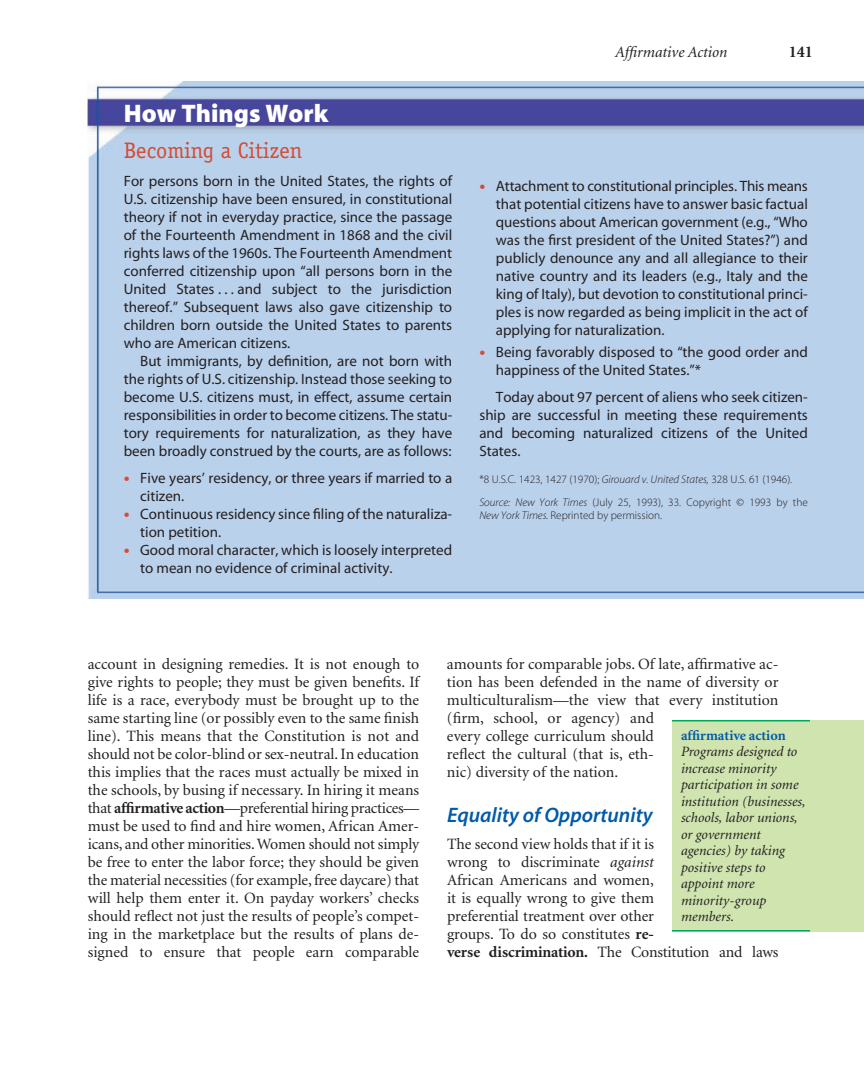
<style>
.page{position:relative;width:864px;height:1080px;background:#fff}
.page>*{position:absolute;margin:0;border:0;box-sizing:border-box;transform-origin:0 0}
.t1{font:25.5px "Myriad Blk";color:#fff}
.t2{font:22.5px "Officina Serif";color:#d34c34}
.t3{font:21px "Myriad Sem Itl";color:#015aaa}
.t4{font:700 16.5px "Minion";color:#231f20}
.t5{font:15.75px/18px "Minion";color:#231f20}
.t6{font:italic 15.75px "Minion";color:#231f20}
.t7{font:15px/18px "Myriad Reg";color:#231f20}
.t8{font:italic 14.25px/16.5px "Minion";color:#231f20}
.t9{font:11.25px/22.5px "Myriad Lig";color:#231f20}
.s1{font-size:21px;color:#d34c34}
.s2{font-family:"Myriad Lig Itl"}
.s3{font-weight:700}
.s4{font-weight:700;font-style:normal;color:#015aaa}
.s5{font-style:italic}
</style>
<div class="page">
<div style="left:672px;top:720px;width:192px;height:212px;background:#cfe4ae"></div>
<hr style="left:672px;top:720px;width:138px;height:2px;background:#00ab5b">
<hr style="left:672px;top:930px;width:138px;height:2px;background:#00ab5b">
<img style="left:88px;top:81px;width:776px;height:518px">
<p class="t1" style="left:124px;top:104px;width:206px">How Things Work</p>
<p class="t2" style="left:124px;top:142px;width:180px">Becoming a Citizen</p>
<p class="t7" style="left:124px;top:173px;width:330px">For persons born in the United States, the rights of</p>
<p class="t7" style="left:124px;top:191px;width:330px">U.S. citizenship have been ensured, in constitutional</p>
<p class="t7" style="left:124px;top:209px;width:330px">theory if not in everyday practice, since the passage</p>
<p class="t7" style="left:124px;top:227px;width:330px">of the Fourteenth Amendment in 1868 and the civil</p>
<p class="t7" style="left:124px;top:245px;width:330px">rights laws of the 1960s. The Fourteenth Amendment</p>
<p class="t7" style="left:124px;top:263px;width:330px">conferred citizenship upon “all persons born in the</p>
<p class="t7" style="left:124px;top:281px;width:330px">United States . . . and subject to the jurisdiction</p>
<p class="t7" style="left:124px;top:299px;width:330px">thereof.” Subsequent laws also gave citizenship to</p>
<p class="t7" style="left:124px;top:317px;width:330px">children born outside the United States to parents</p>
<p class="t7" style="left:124px;top:335px;width:168px">who are American citizens.</p>
<p class="t7" style="left:140px;top:353px;width:313px">But immigrants, by definition, are not born with</p>
<p class="t7" style="left:124px;top:371px;width:330px">the rights of U.S. citizenship. Instead those seeking to</p>
<p class="t7" style="left:124px;top:389px;width:330px">become U.S. citizens must, in effect, assume certain</p>
<p class="t7" style="left:124px;top:407px;width:330px">responsibilities in order to become citizens. The statu-</p>
<p class="t7" style="left:124px;top:425px;width:330px">tory requirements for naturalization, as they have</p>
<p class="t7" style="left:124px;top:443px;width:329px">been broadly construed by the courts, are as follows:</p>
<p class="t7" style="left:140px;top:470px;width:314px;text-indent:-16px"><span class="s1">•</span> Five years’ residency, or three years if married to a citizen.</p>
<p class="t7" style="left:140px;top:506px;width:314px;text-indent:-16px"><span class="s1">•</span> Continuous residency since filing of the naturaliza&shy;tion petition.</p>
<p class="t7" style="left:140px;top:542px;width:313px;text-indent:-16px"><span class="s1">•</span> Good moral character, which is loosely interpreted to mean no evidence of criminal activity.</p>
<p class="t6" style="left:615px;top:46px;width:114px">Affirmative Action</p>
<p class="t4" style="left:789px;top:45px;width:26px">141</p>
<p class="t7" style="left:496px;top:178px;width:314px;text-align:justify;text-indent:-16px"><span class="s1">•</span> Attachment to constitutional principles. This means that potential citizens have to answer basic factual questions about American government (e.g., “Who was the first president of the United States?”) and publicly denounce any and all allegiance to their native country and its leaders (e.g., Italy and the king of Italy), but devotion to constitutional princi&shy;ples is now regarded as being implicit in the act of applying for naturalization.</p>
<p class="t7" style="left:496px;top:344px;width:314px;text-indent:-16px"><span class="s1">•</span> Being favorably disposed to “the good order and happiness of the United States.”*</p>
<p class="t7" style="left:479px;top:389px;width:330px;text-align:justify;text-indent:16px">Today about 97 percent of aliens who seek citizen&shy;ship are successful in meeting these requirements and becoming naturalized citizens of the United States.</p>
<p class="t9" style="left:479px;top:469px;width:330px">*8 U.S.C. 1423, 1427 (1970); <span class="s2">Girouard v. United States,</span> 328 U.S. 61 (1946).<br><span class="s2">Source: New York Times</span> (July 25, 1993), 33. Copyright © 1993 by the</p>
<p class="t9" style="left:479px;top:505px;width:184px"><span class="s2">New York Times.</span> Reprinted by permission.</p>
<p class="t5" style="left:88px;top:656px;width:333px;text-align:justify">account in designing remedies. It is not enough to give rights to people; they must be given benefits. If life is a race, everybody must be brought up to the same starting line (or possibly even to the same finish line). This means that the Constitution is not and should not be color-blind or sex-neutral. In education this implies that the races must actually be mixed in the schools, by busing if necessary. In hiring it means that <span class="s3">affirmative action</span>—preferential hiring practices— must be used to find and hire women, African Amer&shy;icans, and other minorities. Women should not simply be free to enter the labor force; they should be given the material necessities (for example, free daycare) that will help them enter it. On payday workers’ checks should reflect not just the results of people’s compet&shy;ing in the marketplace but the results of plans de&shy;signed to ensure that people earn comparable</p>
<p class="t5" style="left:447px;top:656px;width:333px">amounts for comparable jobs. Of late, affirmative ac&shy;tion has been defended in the name of diversity or multiculturalism—the view that every institution (firm, school, or agency) and<br>every college curriculum should<br>reflect the cultural (that is, eth-<br>nic) diversity of the nation.</p>
<p class="t8" style="left:681px;top:728px;width:126px"><span class="s4">affirmative action<br></span>Programs designed to increase minority participation in some institution (businesses, schools, labor unions, or government agencies) by taking positive steps to appoint more minority-group members.</p>
<p class="t3" style="left:447px;top:807px;width:207px">Equality of Opportunity</p>
<p class="t5" style="left:447px;top:836px;width:333px">The second view holds that if it is<br>wrong to discriminate <span class="s5">against<br></span>African Americans and women,<br>it is equally wrong to give them<br>preferential treatment over other<br>groups. To do so constitutes <span class="s3">re-<br>verse discrimination.</span> The Constitution and laws</p>
</div>
